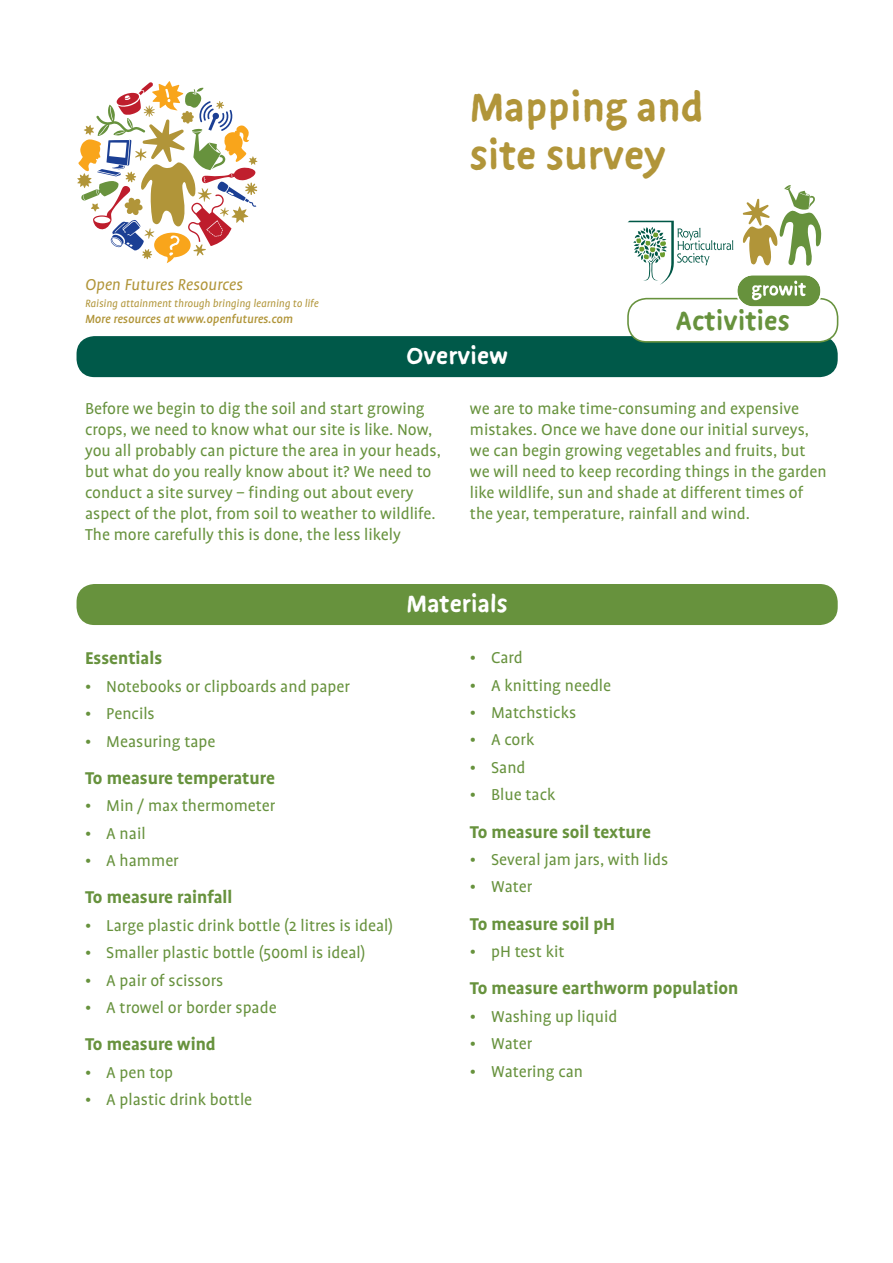
<style>
.page{position:relative;width:893px;height:1263px;background:#fff}
.page>*{position:absolute;margin:0;border:0;box-sizing:border-box;transform-origin:0 0}
.Main_Heading{font:700 45px/48px "Duper";color:#b19539}
.lozenge_title{font:700 30px "Duper";color:#67923d}
.Section_Heading{font:700 27px "Duper";color:#fff}
.Main_bulleted_copy{font:700 19.5px "Profile";color:#67923d}
.Main_bulleted_copy-2{font:18px/21px "Profile";color:#67923d}
.headings_in_text{font:italic 18px "Profile";color:#b19539}
.headings_in_text-2{font:italic 500 13.5px "Profile";color:#b19539}
.headings_in_text-3{font:italic 12px "Profile";color:#b19539}
</style>
<div class="page">
<div style="left:77px;top:337px;width:760px;height:39px;background:#005949;border-radius:17px"></div>
<div style="left:77px;top:336px;width:761px;height:41px;border:2px solid #005949;border-radius:17px"></div>
<div style="left:77px;top:585px;width:760px;height:39px;background:#67923d;border-radius:17px"></div>
<div style="left:77px;top:584px;width:761px;height:41px;border:2px solid #67923d;border-radius:17px"></div>
<div style="left:628px;top:299px;width:210px;height:43px;background:#fff;border-radius:19px"></div>
<div style="left:627px;top:298px;width:211px;height:45px;border:2px solid #67923d;border-radius:19px"></div>
<svg style="left:77px;top:81px;width:180px;height:182px"></svg>
<svg style="left:628px;top:185px;width:194px;height:123px"></svg>
<p class="Main_Heading" style="left:470px;top:82px;width:235px">Mapping and site survey</p>
<p class="headings_in_text" style="left:85px;top:275px;width:159px">Open Futures Resources</p>
<p class="headings_in_text-3" style="left:85px;top:297px;width:235px">Raising attainment through bringing learning to life</p>
<p class="headings_in_text-2" style="left:85px;top:312px;width:210px">More resources at www.openfutures.com</p>
<p class="lozenge_title" style="left:676px;top:304px;width:116px">Activities</p>
<p class="Section_Heading" style="left:406px;top:340px;width:104px">Overview</p>
<p class="Main_bulleted_copy-2" style="left:85px;top:398px;width:357px">Before we begin to dig the soil and start growing crops, we need to know what our site is like. Now, you all probably can picture the area in your heads, but what do you really know about it? We need to conduct a site survey – finding out about every aspect of the plot, from soil to weather to wildlife.<br>The more carefully this is done, the less likely</p>
<p class="Main_bulleted_copy-2" style="left:470px;top:398px;width:358px">we are to make time-consuming and expensive mistakes. Once we have done our initial surveys, we can begin growing vegetables and fruits, but we will need to keep recording things in the garden like wildlife, sun and shade at different times of the year, temperature, rainfall and wind.</p>
<p class="Main_bulleted_copy" style="left:85px;top:648px;width:79px">Essentials</p>
<p class="Main_bulleted_copy-2" style="left:85px;top:676px;width:266px">• Notebooks or clipboards and paper</p>
<p class="Main_bulleted_copy-2" style="left:85px;top:703px;width:71px">• Pencils</p>
<p class="Main_bulleted_copy-2" style="left:85px;top:731px;width:132px">• Measuring tape</p>
<p class="Main_bulleted_copy" style="left:85px;top:767px;width:191px">To measure temperature</p>
<p class="Main_bulleted_copy-2" style="left:85px;top:795px;width:192px">• Min / max thermometer</p>
<p class="Main_bulleted_copy-2" style="left:85px;top:823px;width:62px">• A nail</p>
<p class="Main_bulleted_copy-2" style="left:85px;top:850px;width:95px">• A hammer</p>
<p class="Main_bulleted_copy" style="left:85px;top:887px;width:149px">To measure rainfall</p>
<p class="Main_bulleted_copy-2" style="left:85px;top:915px;width:310px">• Large plastic drink bottle (2 litres is ideal)</p>
<p class="Main_bulleted_copy-2" style="left:85px;top:942px;width:282px">• Smaller plastic bottle (500ml is ideal)</p>
<p class="Main_bulleted_copy-2" style="left:85px;top:970px;width:140px">• A pair of scissors</p>
<p class="Main_bulleted_copy-2" style="left:85px;top:997px;width:193px">• A trowel or border spade</p>
<p class="Main_bulleted_copy" style="left:85px;top:1034px;width:132px">To measure wind</p>
<p class="Main_bulleted_copy-2" style="left:85px;top:1062px;width:90px">• A pen top</p>
<p class="Main_bulleted_copy-2" style="left:85px;top:1089px;width:169px">• A plastic drink bottle</p>
<p class="Section_Heading" style="left:407px;top:588px;width:103px">Materials</p>
<p class="Main_bulleted_copy-2" style="left:470px;top:647px;width:55px">• Card</p>
<p class="Main_bulleted_copy-2" style="left:470px;top:675px;width:143px">• A knitting needle</p>
<p class="Main_bulleted_copy-2" style="left:470px;top:702px;width:108px">• Matchsticks</p>
<p class="Main_bulleted_copy-2" style="left:470px;top:729px;width:66px">• A cork</p>
<p class="Main_bulleted_copy-2" style="left:470px;top:757px;width:57px">• Sand</p>
<p class="Main_bulleted_copy-2" style="left:470px;top:784px;width:87px">• Blue tack</p>
<p class="Main_bulleted_copy" style="left:470px;top:821px;width:183px">To measure soil texture</p>
<p class="Main_bulleted_copy-2" style="left:470px;top:849px;width:200px">• Several jam jars, with lids</p>
<p class="Main_bulleted_copy-2" style="left:470px;top:876px;width:64px">• Water</p>
<p class="Main_bulleted_copy" style="left:470px;top:913px;width:147px">To measure soil pH</p>
<p class="Main_bulleted_copy-2" style="left:470px;top:941px;width:96px">• pH test kit</p>
<p class="Main_bulleted_copy" style="left:470px;top:978px;width:270px">To measure earthworm population</p>
<p class="Main_bulleted_copy-2" style="left:470px;top:1006px;width:149px">• Washing up liquid</p>
<p class="Main_bulleted_copy-2" style="left:470px;top:1033px;width:64px">• Water</p>
<p class="Main_bulleted_copy-2" style="left:470px;top:1061px;width:115px">• Watering can</p>
</div>
